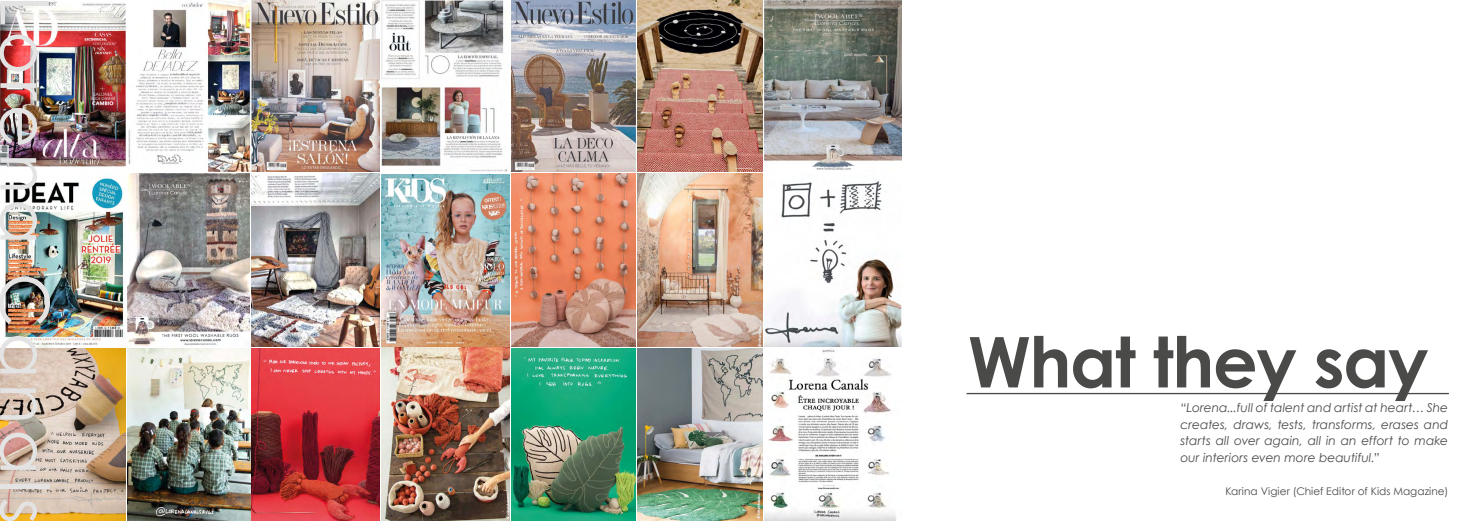
<style>
.page{position:relative;width:1474px;height:521px;background:#fff}
.page>*{position:absolute;margin:0;border:0;box-sizing:border-box;transform-origin:0 0}
.t1{font:700 70px "Century Gothic";letter-spacing:-.02em;color:#4a4a49}
.t2{font:67.38px "Century Gothic";letter-spacing:.07em;color:#e3e3e3}
.t3{font:italic 12.25px/16.6px "Century Gothic";letter-spacing:.005em;color:#4a4a49;text-align:justify}
.t4{font:10.5px "Century Gothic";letter-spacing:.005em;color:#4a4a49}
</style>
<div class="page">
<img style="left:4px;top:174px;width:246px;height:173px">
<img style="left:1px;top:0;width:249px;height:172px">
<img style="left:252px;top:174px;width:127px;height:172px">
<img style="left:511px;top:0;width:251px;height:172px">
<img style="left:252px;top:0;width:256px;height:172px">
<img style="left:381px;top:174px;width:128px;height:347px">
<img style="left:511px;top:174px;width:251px;height:172px">
<img style="left:252px;top:348px;width:127px;height:173px">
<img style="left:511px;top:348px;width:251px;height:173px">
<img style="left:0;top:349px;width:250px;height:172px">
<hr style="left:966px;top:393px;width:482px;height:1px;background:#4a4a49">
<img style="left:764px;top:0;width:137px;height:170px">
<img style="left:764px;top:181px;width:137px;height:340px">
<h2 class="t2" style="left:66px;top:-5px;width:530px;rotate:90deg">Lorena Canals</h2>
<h1 class="t1" style="left:967px;top:318px;width:462px">What they say</h1>
<p class="t3" style="left:1180px;top:399px;width:269px">“Lorena...full of talent and artist at heart… She creates, draws, tests, transforms, erases and starts all over again, all in an effort to make our interiors even more beautiful.”</p>
<p class="t4" style="left:1225px;top:485px;width:224px">Karina Vigier (Chief Editor of Kids Magazine)</p>
</div>
